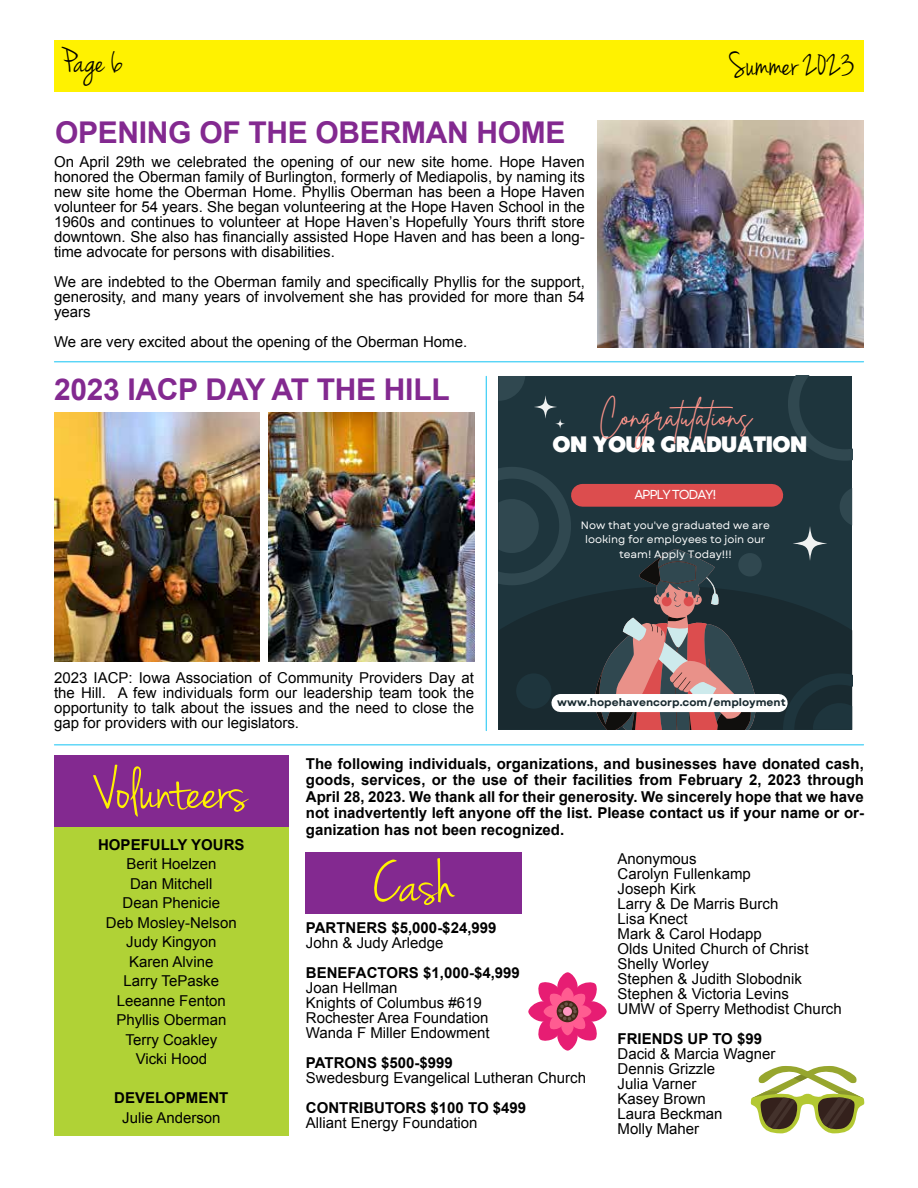
<style>
.page{position:relative;width:918px;height:1188px;background:#fff}
.page>*{position:absolute;margin:0;border:0;box-sizing:border-box;transform-origin:0 0}
.t1{font:60px "Jenna Sue";letter-spacing:-.005em;color:#fff200;scale:1.1 1}
.t2{font:36px "Jenna Sue";color:#000}
.t3{font:700 30px "Arial";letter-spacing:-.01em;color:#832990}
.t4{font:29.85px "Brittany Signature";color:#ff958b}
.t5{font:900 20.85px "Klein Text";color:#fff}
.t6{font:15px/15px "Arial";color:#000}
.t7{font:700 15px/16.5px "Arial";color:#000;text-align:justify}
.t8{font:13.05px "Garet";letter-spacing:-.09em;color:#fff}
.t9{font:10.65px/14.7px "Garet";color:#fff;text-align:center}
.t10{font:700 10.65px "Garet";color:#192a30}
</style>
<div class="page">
<div style="left:54px;top:40px;width:810px;height:52px;background:#fff200"></div>
<div style="left:306px;top:853px;width:216px;height:61px;background:#832990"></div>
<div style="left:54px;top:803px;width:235px;height:333px;background:#b0d236"></div>
<div style="left:54px;top:755px;width:235px;height:71px;background:#832990"></div>
<div style="left:498px;top:376px;width:354px;height:354px;background:#1e353d"></div>
<svg style="left:499px;top:594px;width:353px;height:136px;fill:#192a30"></svg>
<svg style="left:595px;top:549px;width:161px;height:181px"></svg>
<div style="left:582px;top:484px;width:190px;height:23px;background:#dc4d4e"></div>
<div style="left:560px;top:694px;width:219px;height:18px;background:#fff"></div>
<svg style="left:793px;top:526px;width:34px;height:34px"></svg>
<svg style="left:534px;top:395px;width:31px;height:34px"></svg>
<svg style="left:788px;top:376px;width:64px;height:85px"></svg>
<svg style="left:498px;top:467px;width:73px;height:118px"></svg>
<svg style="left:783px;top:673px;width:69px;height:57px"></svg>
<svg style="left:498px;top:376px;width:27px;height:25px"></svg>
<svg style="left:840px;top:488px;width:12px;height:37px"></svg>
<div style="left:738px;top:553px;width:24px;height:23px;background:#304850;border-radius:12px"></div>
<div style="left:516px;top:673px;width:35px;height:36px;background:#1e353d;border-radius:18px"></div>
<img style="left:597px;top:120px;width:266px;height:227px">
<hr style="left:54px;top:361px;width:810px;height:1px;background:#11c3f4">
<img style="left:54px;top:412px;width:206px;height:249px">
<img style="left:269px;top:412px;width:205px;height:249px">
<hr style="left:486px;top:376px;width:1px;height:355px;background:#11c3f4">
<hr style="left:54px;top:744px;width:810px;height:1px;background:#11c3f4">
<svg style="left:750px;top:1066px;width:115px;height:68px"></svg>
<svg style="left:528px;top:972px;width:79px;height:79px"></svg>
<div style="left:557px;top:1001px;width:21px;height:21px;background:#432918;border-radius:50%"></div>
<div style="left:563px;top:1007px;width:9px;height:9px;background:#ff97c1;border-radius:50%"></div>
<div style="left:558px;top:1002px;width:19px;height:19px;border:4px dashed #695446;border-radius:50%"></div>
<h2 class="t2" style="left:62px;top:41px;width:63px">Page 6</h2>
<h3 class="t3" style="left:55px;top:112px;width:512px">OPENING OF THE OBERMAN HOME</h3>
<p class="t6" style="left:54px;top:154px;width:532px;text-align:justify">On April 29th we celebrated the opening of our new site home. Hope Haven honored the Oberman family of Burlington, formerly of Mediapolis, by naming its new site home the Oberman Home. Phyllis Oberman has been a Hope Haven volunteer for 54 years. She began volunteering at the Hope Haven School in the 1960s and continues to volunteer at Hope Haven’s Hopefully Yours thrift store downtown. She also has financially assisted Hope Haven and has been a long&shy;time advocate for persons with disabilities.</p>
<p class="t6" style="left:54px;top:274px;width:532px;text-align:justify">We are indebted to the Oberman family and specifically Phyllis for the support, generosity, and many years of involvement she has provided for more than 54 years</p>
<p class="t6" style="left:54px;top:334px;width:415px">We are very excited about the opening of the Oberman Home.</p>
<h2 class="t2" style="left:730px;top:44px;width:127px">Summer 2023</h2>
<h3 class="t3" style="left:54px;top:370px;width:397px">2023 IACP DAY AT THE HILL</h3>
<p class="t6" style="left:54px;top:670px;width:422px;text-align:justify">2023 IACP: Iowa Association of Community Providers Day at the Hill. A few individuals form our leadership team took the opportunity to talk about the issues and the need to close the gap for providers with our legislators.</p>
<h3 class="t4" style="left:599px;top:397px;width:154px">Congratulations</h3>
<h3 class="t5" style="left:553px;top:429px;width:255px">ON YOUR GRADUATION</h3>
<p class="t8" style="left:634px;top:487px;width:84px">APPLY TODAY!</p>
<p class="t9" style="left:581px;top:518px;width:190px">Now that you've graduated we are looking for employees to join our team! Apply Today!!!</p>
<p class="t10" style="left:557px;top:695px;width:230px">www.hopehavencorp.com/employment</p>
<h1 class="t1" style="left:97px;top:756px;width:138px">Volunteers</h1>
<p class="t7" style="left:98px;top:837px;width:148px">HOPEFULLY YOURS</p>
<p class="t6" style="left:106px;top:855px;width:132px;line-height:19.5px;text-align:center">Berit Hoelzen<br>Dan Mitchell<br>Dean Phenicie<br>Deb Mosley-Nelson<br>Judy Kingyon<br>Karen Alvine<br>Larry TePaske<br>Leeanne Fenton<br>Phyllis Oberman<br>Terry Coakley<br>Vicki Hood</p>
<p class="t7" style="left:114px;top:1090px;width:116px">DEVELOPMENT</p>
<p class="t6" style="left:122px;top:1110px;width:100px">Julie Anderson</p>
<p class="t7" style="left:306px;top:756px;width:560px">The following individuals, organizations, and businesses have donated cash, goods, services, or the use of their facilities from February 2, 2023 through April 28, 2023. We thank all for their generosity. We sincerely hope that we have not inadvertently left anyone off the list. Please contact us if your name or or&shy;ganization has not been recognized.</p>
<h1 class="t1" style="left:373px;top:849px;width:76px">Cash</h1>
<p class="t6" style="left:618px;top:851px;width:226px">Anonymous<br>Carolyn Fullenkamp<br>Joseph Kirk<br>Larry &amp; De Marris Burch<br>Lisa Knect<br>Mark &amp; Carol Hodapp<br>Olds United Church of Christ<br>Shelly Worley<br>Stephen &amp; Judith Slobodnik<br>Stephen &amp; Victoria Levins<br>UMW of Sperry Methodist Church</p>
<p class="t7" style="left:618px;top:1031px;width:146px">FRIENDS UP TO $99</p>
<p class="t6" style="left:618px;top:1046px;width:159px">Dacid &amp; Marcia Wagner<br>Dennis Grizzle<br>Julia Varner<br>Kasey Brown<br>Laura Beckman<br>Molly Maher</p>
<p class="t7" style="left:306px;top:920px;width:192px">PARTNERS $5,000-$24,999</p>
<p class="t6" style="left:306px;top:936px;width:139px">John &amp; Judy Arledge</p>
<p class="t7" style="left:306px;top:965px;width:215px">BENEFACTORS $1,000-$4,999</p>
<p class="t6" style="left:306px;top:981px;width:185px">Joan Hellman<br>Knights of Columbus #619<br>Rochester Area Foundation<br>Wanda F Miller Endowment</p>
<p class="t7" style="left:306px;top:1055px;width:148px">PATRONS $500-$999</p>
<p class="t6" style="left:306px;top:1071px;width:282px">Swedesburg Evangelical Lutheran Church</p>
<p class="t7" style="left:306px;top:1100px;width:222px">CONTRIBUTORS $100 TO $499</p>
<p class="t6" style="left:306px;top:1116px;width:173px">Alliant Energy Foundation</p>
</div>
